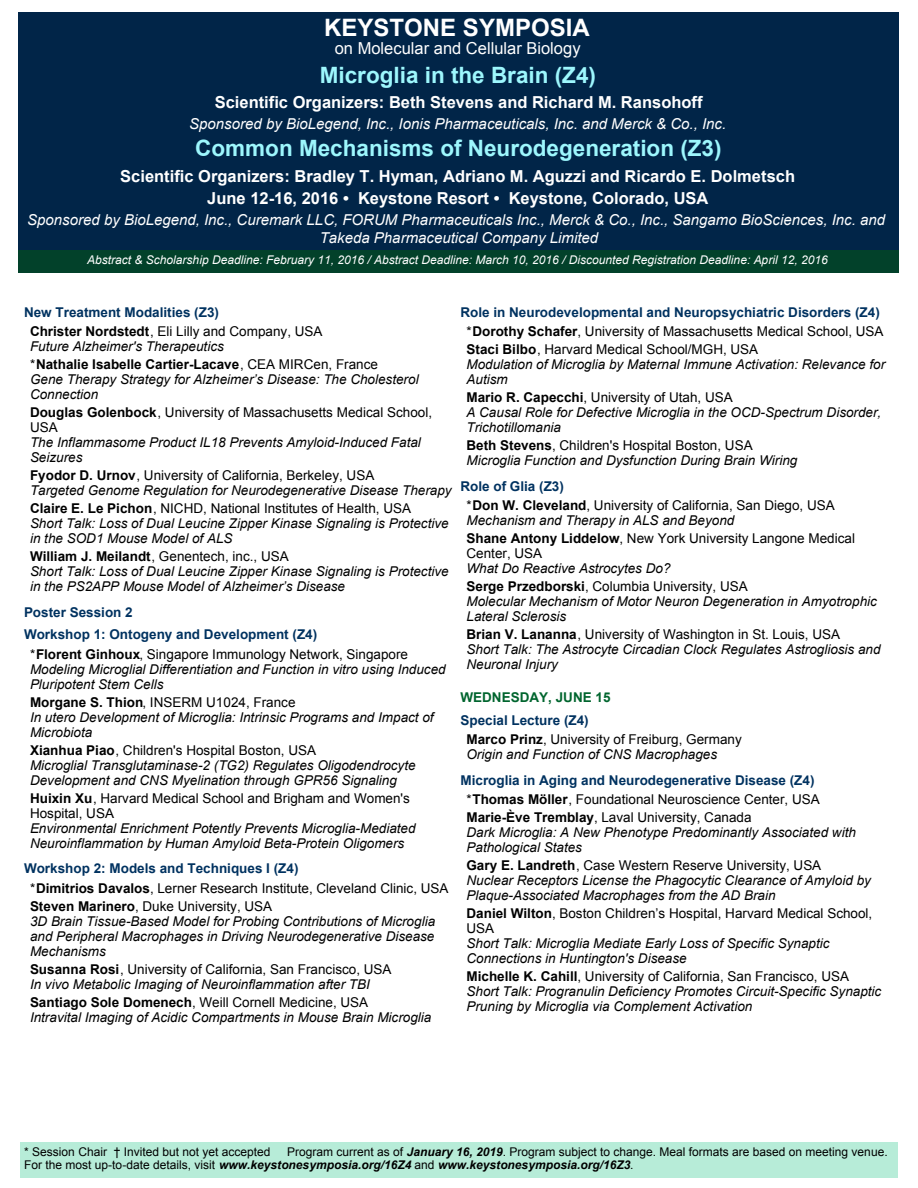
<style>
.page{position:relative;width:918px;height:1188px;background:#fff}
.page>*{position:absolute;margin:0;border:0;box-sizing:border-box;transform-origin:0 0}
.t1{font:700 24px "Arial";color:#fff}
.t2{font:700 22.5px "Arial";color:#9df7fd}
.t3{font:700 16.5px/22.5px "Arial";color:#fff;text-align:center}
.t4{font:16.5px "Arial";color:#fff}
.t5{font:italic 15px/18px "Arial";color:#fff;text-align:center}
.t6{font:italic 13.5px/15px "Arial";color:#000}
.t7{font:13.5px/15px "Arial";color:#000}
.t8{font:700 13.5px/19.5px "Arial";color:#003260}
.t9{font:700 13.5px/18px "Arial";color:#000}
.t10{font:700 13.5px "Arial";color:#00652e}
.t11{font:12px/13.5px "Arial";color:#000}
.t12{font:italic 12px "Arial";color:#fff}
.s1{color:#000}
.s2{font-weight:400;color:#000}
.s3{font-weight:400;font-style:italic}
.s4{font-weight:400}
.s5{font-weight:700}
.s6{font-weight:700;font-style:normal}
.s7{font-style:normal}
.s8{font-weight:700;color:#003260}
.s9{font-weight:700;font-style:italic}
</style>
<div class="page">
<div style="left:20px;top:1142px;width:877px;height:36px;background:#b7ecd8"></div>
<div style="left:18px;top:12px;width:881px;height:238px;background:#012548"></div>
<div style="left:18px;top:250px;width:881px;height:23px;background:#02412a"></div>
<h1 class="t1" style="left:324px;top:19px;width:267px">KEYSTONE SYMPOSIA</h1>
<p class="t4" style="left:335px;top:42px;width:247px">on Molecular and Cellular Biology</p>
<h2 class="t2" style="left:320px;top:66px;width:278px">Microglia in the Brain (Z4)</h2>
<p class="t3" style="left:215px;top:92px;width:489px">Scientific Organizers: Beth Stevens and Richard M. Ransohoff</p>
<p class="t5" style="left:189px;top:116px;width:538px">Sponsored by BioLegend, Inc., Ionis Pharmaceuticals, Inc. and Merck &amp; Co., Inc.</p>
<h2 class="t2" style="left:195px;top:140px;width:528px">Common Mechanisms of Neurodegeneration (Z3)</h2>
<p class="t3" style="left:120px;top:166px;width:676px">Scientific Organizers: Bradley T. Hyman, Adriano M. Aguzzi and Ricardo E. Dolmetsch<br>June 12-16, 2016 • Keystone Resort • Keystone, Colorado, USA</p>
<p class="t5" style="left:27px;top:212px;width:859px">Sponsored by BioLegend, Inc., Curemark LLC, FORUM Pharmaceuticals Inc., Merck &amp; Co., Inc., Sangamo BioSciences, Inc. and<br>Takeda Pharmaceutical Company Limited</p>
<p class="t12" style="left:87px;top:255px;width:742px">Abstract &amp; Scholarship Deadline: February 11, 2016 / Abstract Deadline: March 10, 2016 / Discounted Registration Deadline: April 12, 2016</p>
<p class="t8" style="left:30px;top:303px;width:294px;text-indent:-6px">New Treatment Modalities (Z3)<br><span class="s1">Christer Nordstedt</span><span class="s2">, Eli Lilly and Company, USA</span></p>
<p class="t9" style="left:30px;top:339px;width:350px"><span class="s3">Future Alzheimer's Therapeutics<br></span><span class="s4">*</span>Nathalie Isabelle Cartier-Lacave<span class="s4">, CEA MIRCen, France</span></p>
<p class="t6" style="left:30px;top:373px;width:390px">Gene Therapy Strategy for Alzheimer’s Disease: The Cholesterol<br>Connection</p>
<p class="t7" style="left:30px;top:406px;width:404px"><span class="s5">Douglas Golenbock</span>, University of Massachusetts Medical School,<br>USA</p>
<p class="t6" style="left:30px;top:436px;width:392px">The Inflammasome Product IL18 Prevents Amyloid-Induced Fatal<br>Seizures</p>
<p class="t6" style="left:30px;top:469px;width:423px"><span class="s6">Fyodor D. Urnov</span><span class="s7">, University of California, Berkeley, USA<br></span>Targeted Genome Regulation for Neurodegenerative Disease Therapy</p>
<p class="t6" style="left:30px;top:502px;width:420px"><span class="s6">Claire E. Le Pichon</span><span class="s7">, NICHD, National Institutes of Health, USA<br></span>Short Talk: Loss of Dual Leucine Zipper Kinase Signaling is Protective in the SOD1 Mouse Model of ALS</p>
<p class="t6" style="left:30px;top:550px;width:420px"><span class="s6">William J. Meilandt</span><span class="s7">, Genentech, inc., USA<br></span>Short Talk: Loss of Dual Leucine Zipper Kinase Signaling is Protective in the PS2APP Mouse Model of Alzheimer’s Disease</p>
<p class="t8" style="left:24px;top:602px;width:295px;line-height:22.5px">Poster Session 2<br>Workshop 1: Ontogeny and Development (Z4)</p>
<p class="t6" style="left:30px;top:647px;width:417px"><span class="s7">*</span><span class="s6">Florent Ginhoux</span><span class="s7">, Singapore Immunology Network, Singapore<br></span>Modeling Microglial Differentiation and Function in vitro using Induced<br>Pluripotent Stem Cells</p>
<p class="t6" style="left:30px;top:695px;width:405px"><span class="s6">Morgane S. Thion</span><span class="s7">, INSERM U1024, France<br></span>In utero Development of Microglia: Intrinsic Programs and Impact of<br>Microbiota</p>
<p class="t6" style="left:30px;top:743px;width:387px"><span class="s6">Xianhua Piao</span><span class="s7">, Children's Hospital Boston, USA<br></span>Microglial Transglutaminase-2 (TG2) Regulates Oligodendrocyte<br>Development and CNS Myelination through GPR56 Signaling</p>
<p class="t7" style="left:30px;top:792px;width:381px"><span class="s5">Huixin Xu</span>, Harvard Medical School and Brigham and Women's<br>Hospital, USA</p>
<p class="t6" style="left:30px;top:821px;width:387px">Environmental Enrichment Potently Prevents Microglia-Mediated<br>Neuroinflammation by Human Amyloid Beta-Protein Oligomers</p>
<p class="t7" style="left:30px;top:860px;width:420px;line-height:19.5px;text-indent:-6px"><span class="s8">Workshop 2: Models and Techniques I (Z4)<br></span>*<span class="s5">Dimitrios Davalos</span>, Lerner Research Institute, Cleveland Clinic, USA</p>
<p class="t6" style="left:30px;top:899px;width:407px"><span class="s6">Steven Marinero</span><span class="s7">, Duke University, USA<br></span>3D Brain Tissue-Based Model for Probing Contributions of Microglia and Peripheral Macrophages in Driving Neurodegenerative Disease Mechanisms</p>
<p class="t6" style="left:30px;top:962px;width:363px"><span class="s6">Susanna Rosi</span><span class="s7">, University of California, San Francisco, USA<br></span>In vivo Metabolic Imaging of Neuroinflammation after TBI</p>
<p class="t6" style="left:30px;top:995px;width:403px"><span class="s6">Santiago Sole Domenech</span><span class="s7">, Weill Cornell Medicine, USA<br></span>Intravital Imaging of Acidic Compartments in Mouse Brain Microglia</p>
<p class="t8" style="left:460px;top:303px;width:425px;text-align:center">Role in Neurodevelopmental and Neuropsychiatric Disorders (Z4) <span class="s2">*</span><span class="s1">Dorothy Schafer</span><span class="s2">, University of Massachusetts Medical School, USA</span></p>
<p class="t6" style="left:466px;top:343px;width:420px"><span class="s6">Staci Bilbo</span><span class="s7">, Harvard Medical School/MGH, USA<br></span>Modulation of Microglia by Maternal Immune Activation: Relevance for<br>Autism</p>
<p class="t6" style="left:466px;top:391px;width:416px"><span class="s6">Mario R. Capecchi</span><span class="s7">, University of Utah, USA<br></span>A Causal Role for Defective Microglia in the OCD-Spectrum Disorder,<br>Trichotillomania</p>
<p class="t6" style="left:466px;top:439px;width:332px"><span class="s6">Beth Stevens</span><span class="s7">, Children's Hospital Boston, USA<br></span>Microglia Function and Dysfunction During Brain Wiring</p>
<p class="t7" style="left:466px;top:477px;width:370px;line-height:19.5px;text-indent:-6px"><span class="s8">Role of Glia (Z3)<br></span>*<span class="s5">Don W. Cleveland</span>, University of California, San Diego, USA</p>
<p class="t6" style="left:466px;top:512px;width:390px;line-height:18px">Mechanism and Therapy in ALS and Beyond<br><span class="s6">Shane Antony Liddelow</span><span class="s7">, New York University Langone Medical</span></p>
<p class="t7" style="left:466px;top:547px;width:77px">Center, USA</p>
<p class="t6" style="left:466px;top:560px;width:283px;line-height:18px">What Do Reactive Astrocytes Do?<br><span class="s6">Serge Przedborski</span><span class="s7">, Columbia University, USA</span></p>
<p class="t6" style="left:466px;top:595px;width:412px">Molecular Mechanism of Motor Neuron Degeneration in Amyotrophic<br>Lateral Sclerosis</p>
<p class="t6" style="left:466px;top:628px;width:416px"><span class="s6">Brian V. Lananna</span><span class="s7">, University of Washington in St. Louis, USA<br></span>Short Talk: The Astrocyte Circadian Clock Regulates Astrogliosis and<br>Neuronal Injury</p>
<p class="t10" style="left:460px;top:692px;width:152px">WEDNESDAY, JUNE 15</p>
<p class="t7" style="left:466px;top:711px;width:277px;line-height:19.5px;text-indent:-6px"><span class="s8">Special Lecture (Z4)<br></span><span class="s5">Marco Prinz</span>, University of Freiburg, Germany</p>
<p class="t6" style="left:466px;top:748px;width:252px">Origin and Function of CNS Macrophages</p>
<p class="t8" style="left:460px;top:771px;width:361px;text-align:center">Microglia in Aging and Neurodegenerative Disease (Z4) <span class="s2">*</span><span class="s1">Thomas Möller</span><span class="s2">, Foundational Neuroscience Center, USA</span></p>
<p class="t6" style="left:466px;top:811px;width:391px"><span class="s6">Marie-Ève Tremblay</span><span class="s7">, Laval University, Canada<br></span>Dark Microglia: A New Phenotype Predominantly Associated with<br>Pathological States</p>
<p class="t6" style="left:466px;top:859px;width:406px"><span class="s6">Gary E. Landreth</span><span class="s7">, Case Western Reserve University, USA<br></span>Nuclear Receptors License the Phagocytic Clearance of Amyloid by<br>Plaque-Associated Macrophages from the AD Brain</p>
<p class="t7" style="left:466px;top:907px;width:407px"><span class="s5">Daniel Wilton</span>, Boston Children’s Hospital, Harvard Medical School,<br>USA</p>
<p class="t6" style="left:466px;top:937px;width:365px">Short Talk: Microglia Mediate Early Loss of Specific Synaptic<br>Connections in Huntington's Disease</p>
<p class="t6" style="left:466px;top:970px;width:416px"><span class="s6">Michelle K. Cahill</span><span class="s7">, University of California, San Francisco, USA<br></span>Short Talk: Progranulin Deficiency Promotes Circuit-Specific Synaptic<br>Pruning by Microglia via Complement Activation</p>
<p class="t11" style="left:24px;top:1146px;width:248px">* Session Chair † Invited but not yet accepted</p>
<p class="t11" style="left:24px;top:1146px;width:865px;text-indent:263px">Program current as of <span class="s9">January 16, 2019</span>. Program subject to change. Meal formats are based on meeting venue.<br>For the most up-to-date details, visit <span class="s9">www.keystonesymposia.org/16Z4</span> and <span class="s9">www.keystonesymposia.org/16Z3</span>.</p>
</div>
